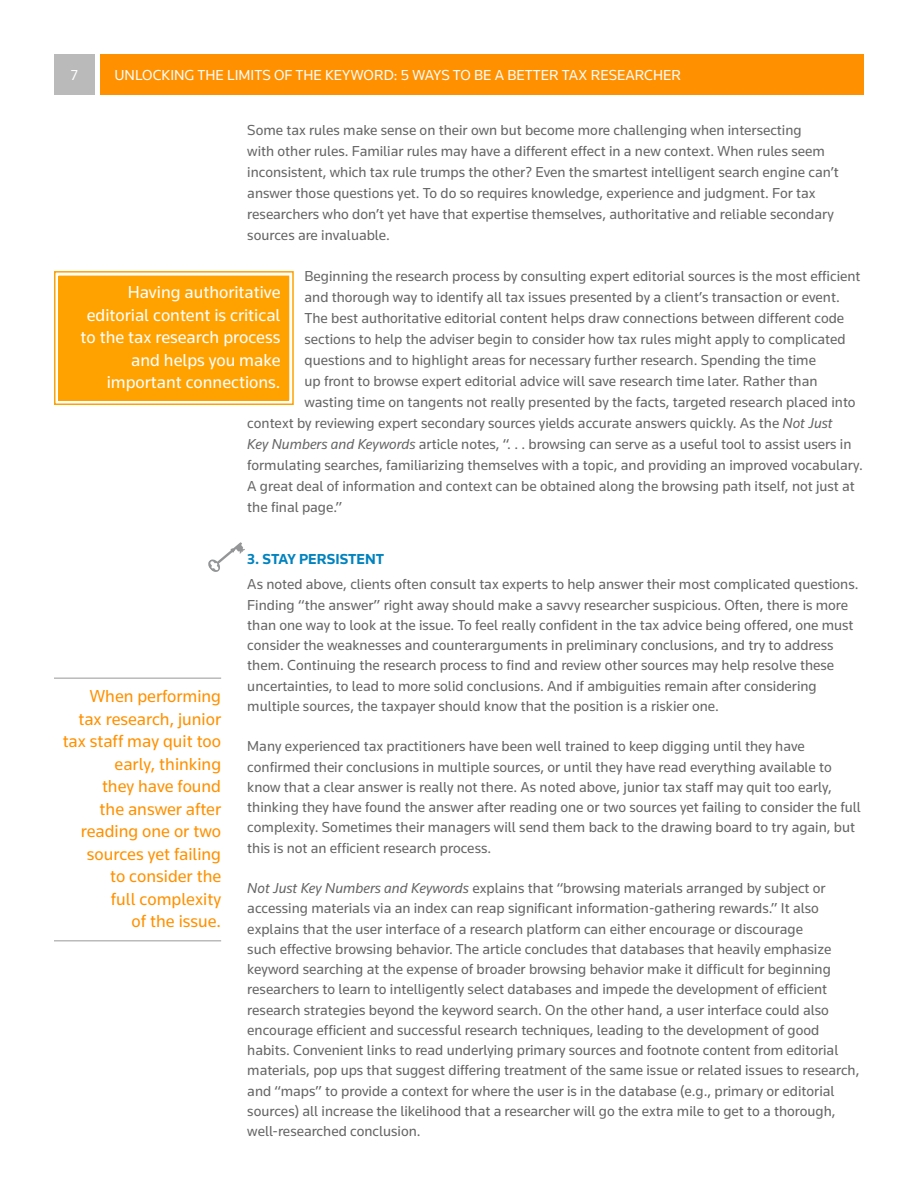
<style>
.page{position:relative;width:918px;height:1188px;background:#fff}
.page>*{position:absolute;margin:0;border:0;box-sizing:border-box;transform-origin:0 0}
.Call_Out_Text{font:18px/22.5px "Knowledge";color:#ff9100;text-align:right}
.Call_Out_Text-2{font:18px/22.5px "Knowledge";color:#fff;text-align:right}
.Section_Body_Copy_IN{font:15px/20.2px "Knowledge";color:#666}
.t1{font:15px "Knowledge";color:#fff}
.Section_Numbered_Sub{font:700 15px "Knowledge";color:#0083bf}
.s1{font-style:italic}
</style>
<div class="page">
<div style="left:101px;top:54px;width:763px;height:40px;background:#ff9100"></div>
<div style="left:54px;top:54px;width:40px;height:40px;background:#bababa"></div>
<svg style="left:54px;top:271px;width:240px;height:134px;background:#ffa812"></svg>
<div style="left:58px;top:276px;width:231px;height:124px;border:4px solid #ffa200"></div>
<hr style="left:54px;top:677px;width:167px;height:2px;background:#bababa">
<hr style="left:54px;top:940px;width:167px;height:2px;background:#bababa">
<svg style="left:208px;top:542px;width:37px;height:30px"></svg>
<p class="t1" style="left:71px;top:66px;width:9px">7</p>
<p class="t1" style="left:114px;top:66px;width:568px">UNLOCKING THE LIMITS OF THE KEYWORD: 5 WAYS TO BE A BETTER TAX RESEARCHER</p>
<p class="Section_Body_Copy_IN" style="left:247px;top:119px;width:593px;line-height:21px">Some tax rules make sense on their own but become more challenging when intersecting<br>with other rules. Familiar rules may have a different effect in a new context. When rules seem inconsistent, which tax rule trumps the other? Even the smartest intelligent search engine can’t answer those questions yet. To do so requires knowledge, experience and judgment. For tax researchers who don’t yet have that expertise themselves, authoritative and reliable secondary sources are invaluable.</p>
<p class="Section_Body_Copy_IN" style="left:305px;top:266px;width:557px">Beginning the research process by consulting expert editorial sources is the most efficient</p>
<p class="Section_Body_Copy_IN" style="left:305px;top:287px;width:537px">and thorough way to identify all tax issues presented by a client’s transaction or event.</p>
<p class="Section_Body_Copy_IN" style="left:305px;top:308px;width:541px">The best authoritative editorial content helps draw connections between different code</p>
<p class="Section_Body_Copy_IN" style="left:305px;top:329px;width:543px">sections to help the adviser begin to consider how tax rules might apply to complicated</p>
<p class="Section_Body_Copy_IN" style="left:305px;top:350px;width:513px">questions and to highlight areas for necessary further research. Spending the time</p>
<p class="Section_Body_Copy_IN" style="left:305px;top:371px;width:514px">up front to browse expert editorial advice will save research time later. Rather than</p>
<p class="Section_Body_Copy_IN" style="left:305px;top:392px;width:553px">wasting time on tangents not really presented by the facts, targeted research placed into</p>
<p class="Section_Body_Copy_IN" style="left:247px;top:413px;width:587px">context by reviewing expert secondary sources yields accurate answers quickly. As the <span class="s1">Not Just</span></p>
<p class="Section_Body_Copy_IN" style="left:247px;top:434px;width:606px"><span class="s1">Key Numbers and Keywords</span> article notes, “. . . browsing can serve as a useful tool to assist users in</p>
<p class="Section_Body_Copy_IN" style="left:247px;top:455px;width:617px">formulating searches, familiarizing themselves with a topic, and providing an improved vocabulary.</p>
<p class="Section_Body_Copy_IN" style="left:247px;top:476px;width:609px">A great deal of information and context can be obtained along the browsing path itself, not just at</p>
<p class="Section_Body_Copy_IN" style="left:247px;top:497px;width:96px">the final page.”</p>
<p class="Section_Numbered_Sub" style="left:247px;top:549px;width:138px">3. STAY PERSISTENT</p>
<p class="Section_Body_Copy_IN" style="left:247px;top:574px;width:613px">As noted above, clients often consult tax experts to help answer their most complicated questions.<br>Finding “the answer” right away should make a savvy researcher suspicious. Often, there is more than one way to look at the issue. To feel really confident in the tax advice being offered, one must consider the weaknesses and counterarguments in preliminary conclusions, and try to address them. Continuing the research process to find and review other sources may help resolve these uncertainties, to lead to more solid conclusions. And if ambiguities remain after considering multiple sources, the taxpayer should know that the position is a riskier one.</p>
<p class="Section_Body_Copy_IN" style="left:247px;top:736px;width:615px">Many experienced tax practitioners have been well trained to keep digging until they have confirmed their conclusions in multiple sources, or until they have read everything available to know that a clear answer is really not there. As noted above, junior tax staff may quit too early, thinking they have found the answer after reading one or two sources yet failing to consider the full complexity. Sometimes their managers will send them back to the drawing board to try again, but this is not an efficient research process.</p>
<p class="Section_Body_Copy_IN" style="left:247px;top:878px;width:614px"><span class="s1">Not Just Key Numbers and Keywords</span> explains that “browsing materials arranged by subject or accessing materials via an index can reap significant information-gathering rewards.” It also explains that the user interface of a research platform can either encourage or discourage<br>such effective browsing behavior. The article concludes that databases that heavily emphasize keyword searching at the expense of broader browsing behavior make it difficult for beginning researchers to learn to intelligently select databases and impede the development of efficient research strategies beyond the keyword search. On the other hand, a user interface could also encourage efficient and successful research techniques, leading to the development of good habits. Convenient links to read underlying primary sources and footnote content from editorial materials, pop ups that suggest differing treatment of the same issue or related issues to research, and “maps” to provide a context for where the user is in the database (e.g., primary or editorial sources) all increase the likelihood that a researcher will go the extra mile to get to a thorough, well-researched conclusion.</p>
<p class="Call_Out_Text-2" style="left:81px;top:281px;width:201px">Having authoritative editorial content is critical to the tax research process and helps you make important connections.</p>
<p class="Call_Out_Text" style="left:63px;top:685px;width:160px">When performing tax research, junior tax staff may quit too early, thinking<br>they have found<br>the answer after reading one or two sources yet failing<br>to consider the<br>full complexity<br>of the issue.</p>
</div>
